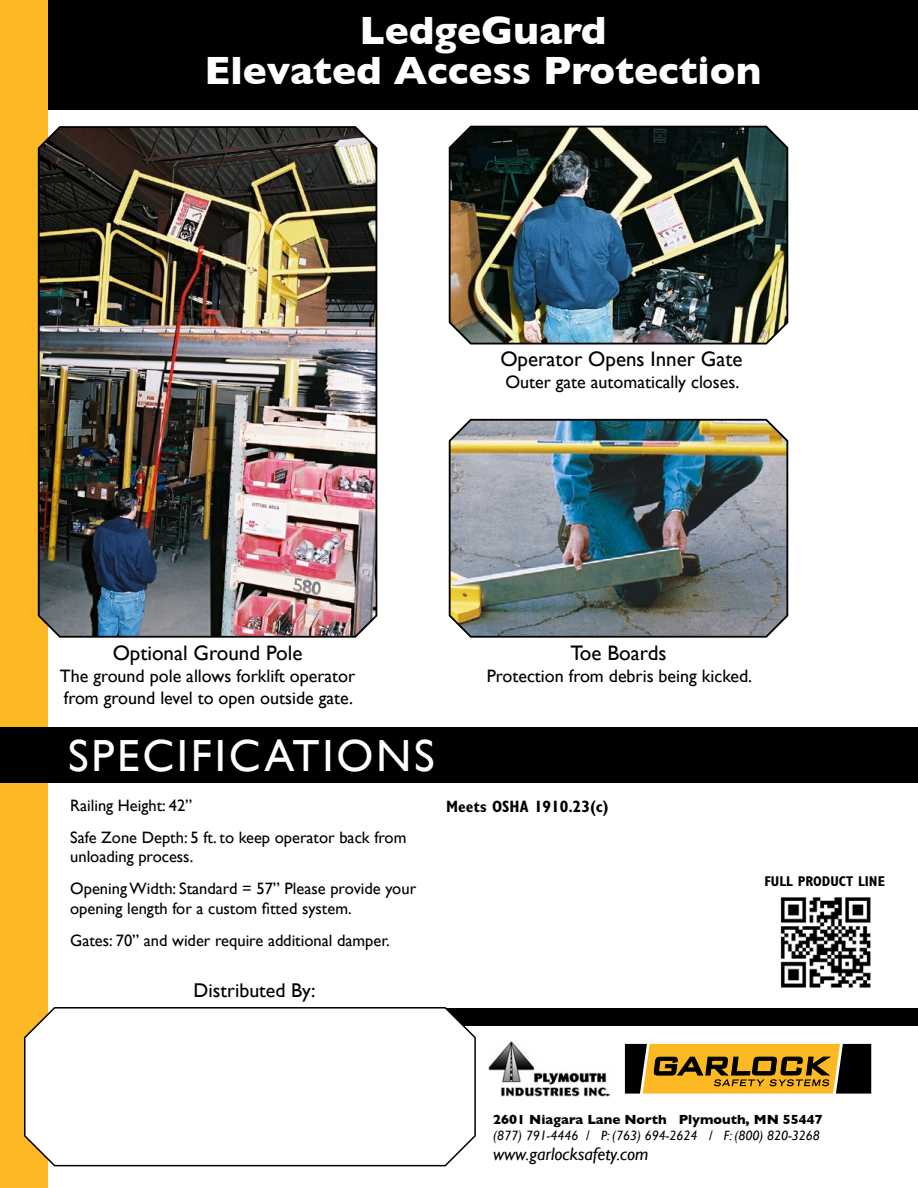
<style>
.page{position:relative;width:918px;height:1188px;background:#fff}
.page>*{position:absolute;margin:0;border:0;box-sizing:border-box;transform-origin:0 0}
.t1{font:45px "Gill Sans";letter-spacing:.06em;color:#fff}
.t2{font:700 40.2px/39.3px "Gill Sans";color:#fff;text-align:center}
.t3{font:21px "Gill Sans";color:#000}
.t4{font:19.95px "Gill Sans";color:#000}
.t5{font:18px/21.6px "Gill Sans";color:#000}
.t6{font:italic 18px "Gill Sans";color:#000}
.t7{font:16.5px/31.8px "Gill Sans";color:#000}
.t8{font:700 condensed 16.5px "Gill Sans";color:#000}
.t9{font:700 condensed 14.25px "Gill Sans";color:#000}
.t10{font:italic 13.5px "Gill Sans";color:#000}
.t11{font:700 13.5px "Gill Sans";color:#000}
</style>
<div class="page">
<div style="left:36px;top:0;width:882px;height:110px;background:#000"></div>
<div style="left:0;top:0;width:48px;height:1188px;background:#fdb924"></div>
<div style="left:340px;top:1008px;width:578px;height:18px;background:#000"></div>
<img style="left:780px;top:897px;width:91px;height:91px">
<img style="left:488px;top:1041px;width:121px;height:56px">
<svg style="left:24px;top:1007px;width:452px;height:160px"></svg>
<svg style="left:624px;top:1043px;width:248px;height:51px"></svg>
<svg style="left:625px;top:1044px;width:246px;height:50px"></svg>
<div style="left:0;top:728px;width:918px;height:55px;background:#000"></div>
<img style="left:448px;top:418px;width:341px;height:220px">
<img style="left:37px;top:126px;width:341px;height:512px">
<img style="left:448px;top:125px;width:341px;height:220px">
<h2 class="t2" style="left:204px;top:11px;width:558px">LedgeGuard<br>Elevated Access Protection</h2>
<p class="t3" style="left:500px;top:347px;width:244px">Operator Opens Inner Gate</p>
<p class="t5" style="left:505px;top:371px;width:236px">Outer gate automatically closes.</p>
<p class="t3" style="left:113px;top:641px;width:191px">Optional Ground Pole</p>
<p class="t5" style="left:60px;top:665px;width:297px">The ground pole allows forklift operator from ground level to open outside gate.</p>
<h1 class="t1" style="left:68px;top:730px;width:365px">Specifications</h1>
<p class="t7" style="left:70px;top:789px;width:338px">Railing Height: 42”<br>Safe Zone Depth: 5 ft. to keep operator back from</p>
<p class="t7" style="left:70px;top:841px;width:348px">unloading process.<br>Opening Width: Standard = 57” Please provide your</p>
<p class="t7" style="left:70px;top:892px;width:321px">opening length for a custom fitted system.<br>Gates: 70” and wider require additional damper.</p>
<p class="t4" style="left:194px;top:979px;width:123px">Distributed By:</p>
<p class="t3" style="left:570px;top:641px;width:98px">Toe Boards</p>
<p class="t5" style="left:487px;top:665px;width:267px">Protection from debris being kicked.</p>
<p class="t8" style="left:446px;top:796px;width:164px">MEETS OSHA 1910.23(C)</p>
<p class="t9" style="left:765px;top:873px;width:122px">FULL PRODUCT LINE</p>
<p class="t11" style="left:493px;top:1111px;width:331px">2601 Niagara Lane North Plymouth, MN 55447</p>
<p class="t10" style="left:493px;top:1128px;width:328px">(877) 791-4446 / P: (763) 694-2624 / F: (800) 820-3268</p>
<p class="t6" style="left:493px;top:1143px;width:157px">www.garlocksafety.com</p>
</div>
